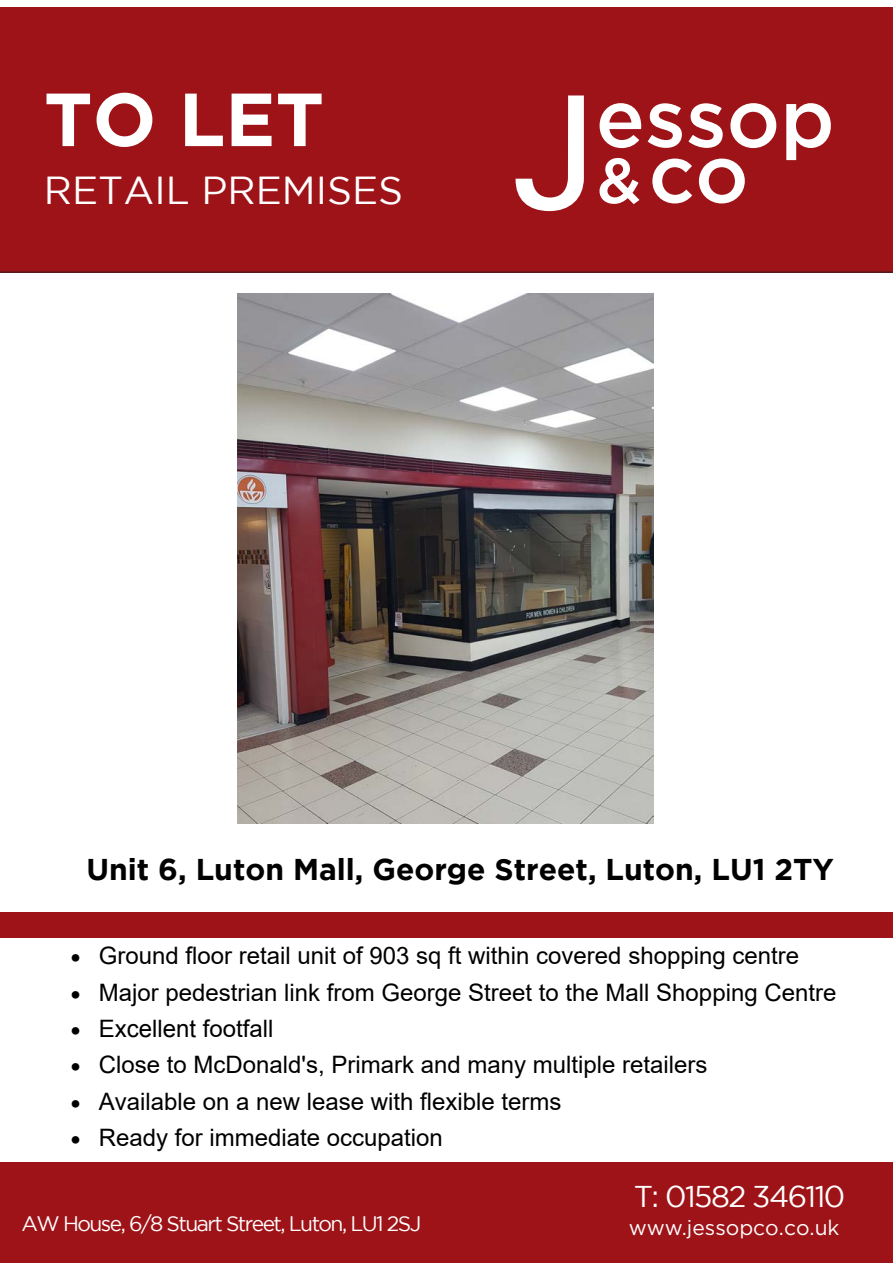
<style>
.page{position:relative;width:893px;height:1263px;background:#fff}
.page>*{position:absolute;margin:0;border:0;box-sizing:border-box;transform-origin:0 0}
.t1{font:158.1px "Univers";color:#fff}
.t2{font:107.7px "Univers";color:#fff}
.t3{font:500 81.45px "Gotham";color:#fff}
.t4{font:700 75px "Gotham";color:#fff}
.t5{font:500 55.5px "Gotham";color:#fff}
.t6{font:39px "Gotham";color:#fff}
.t7{font:700 30px "Gotham";color:#000}
.t8{font:30px "Gotham";letter-spacing:-.05em;color:#fff}
.t9{font:24px "Arial";color:#000}
.t10{font:24px "Arial";color:#000}
.t11{font:21px "Gotham";letter-spacing:-.075em;color:#fff}
.t12{font:21px "Gotham";color:#fff}
.s1{font-size:43.35px}
.s2{font-size:63.6px}
.s3{font-style:inherit}
</style>
<div class="page">
<div style="left:0;top:7px;width:893px;height:265px;background:#9e1317"></div>
<div style="left:0;top:1162px;width:893px;height:101px;background:#9e1317"></div>
<div style="left:504px;top:86px;width:334px;height:137px;background:#9e1317"></div>
<div style="left:0;top:912px;width:893px;height:25px;background:#9e1317"></div>
<img style="left:238px;top:293px;width:416px;height:531px">
<h3 class="t4" style="left:44px;top:76px;width:282px">TO LET</h3>
<h3 class="t6" style="left:44px;top:168px;width:361px">RETAIL PREMISES</h3>
<h1 class="t1" style="left:512px;top:62px;width:89px">J</h1>
<h2 class="t2" style="left:563px;top:77px;width:61px">J</h2>
<h3 class="t3" style="left:596px;top:65px;width:241px">essop</h3>
<h3 class="t5" style="left:620px;top:79px;width:164px">essop</h3>
<h3 class="t5" style="left:620px;top:117px;width:105px"><span class="s1">&amp;</span>co</h3>
<h3 class="t3" style="left:597px;top:120px;width:153px"><span class="s2">&amp;</span>co</h3>
<p class="t7" style="left:86px;top:852px;width:749px">Unit 6, Luton Mall, George Street, Luton, LU1 2TY</p>
<p class="t9" style="left:71px;top:939px;width:730px">• Ground floor retail unit of 903 sq ft within covered shopping centre</p>
<p class="t9" style="left:71px;top:976px;width:767px">• Major pedestrian link from George Street to the Mall Shopping Centre</p>
<p class="t10" style="left:71px;top:1013px;width:204px">• Excellent <span class="s3">footfall</span></p>
<p class="t9" style="left:71px;top:1048px;width:638px">• Close to McDonald's, Primark and many multiple retailers</p>
<p class="t9" style="left:71px;top:1085px;width:492px">• Available on a new lease with flexible terms</p>
<p class="t9" style="left:71px;top:1121px;width:374px">• Ready for immediate occupation</p>
<p class="t11" style="left:22px;top:1212px;width:401px">AW House, 6/8 Stuart Street, Luton, LU1 2SJ</p>
<p class="t8" style="left:634px;top:1179px;width:213px">T: 01582 346110</p>
<p class="t12" style="left:629px;top:1214px;width:212px">www.jessopco.co.uk</p>
</div>
